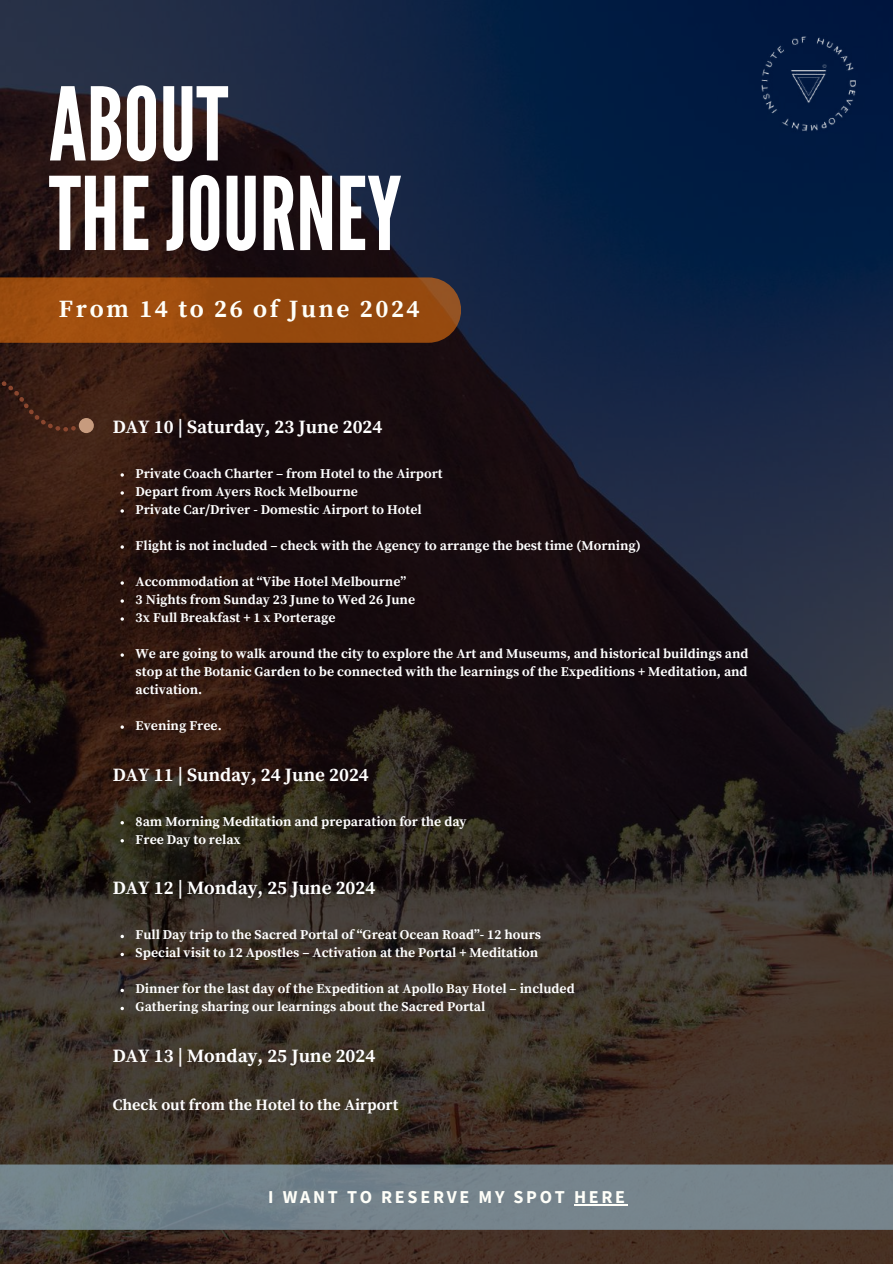
<style>
.page{position:relative;width:893px;height:1264px;background:#fff}
.page>*{position:absolute;margin:0;border:0;box-sizing:border-box;transform-origin:0 0}
.t1{font:101.1px/89.6px "League Gothic";color:#fff}
.t2{font:700 24.75px "Source Serif Pro";letter-spacing:.1em;color:#fffff9}
.t3{font:700 18.75px "Source Serif Pro";color:#fff}
.t4{font:700 18.15px "Source Sans Pro";letter-spacing:.15em;color:#fffff9}
.t5{font:700 15.75px "Source Serif Pro";color:#fff}
.t6{font:700 13.5px/18px "Source Serif Pro";color:#fff}
</style>
<div class="page">
<img style="left:0;top:0;width:892px;height:1263px">
<svg style="left:0;top:1164px;width:892px;height:65px;background:#73828a"></svg>
<svg style="left:0;top:277px;width:461px;height:66px;background:#964a0f"></svg>
<div style="left:79px;top:418px;width:15px;height:15px;background:#c79b7e;border-radius:50%"></div>
<svg style="left:0;top:374px;width:76px;height:57px;background:#3a1d14"></svg>
<img style="left:755px;top:36px;width:106px;height:95px">
<svg style="left:120px;top:473px;width:4px;height:3px"></svg>
<svg style="left:120px;top:491px;width:4px;height:3px"></svg>
<svg style="left:120px;top:509px;width:4px;height:3px"></svg>
<svg style="left:120px;top:545px;width:4px;height:3px"></svg>
<svg style="left:120px;top:581px;width:4px;height:3px"></svg>
<svg style="left:120px;top:599px;width:4px;height:3px"></svg>
<svg style="left:120px;top:617px;width:4px;height:3px"></svg>
<svg style="left:120px;top:653px;width:4px;height:3px"></svg>
<svg style="left:120px;top:725px;width:4px;height:3px"></svg>
<svg style="left:120px;top:821px;width:4px;height:3px"></svg>
<svg style="left:120px;top:839px;width:4px;height:3px"></svg>
<svg style="left:120px;top:934px;width:4px;height:4px"></svg>
<svg style="left:120px;top:952px;width:4px;height:4px"></svg>
<svg style="left:120px;top:988px;width:4px;height:4px"></svg>
<svg style="left:120px;top:1006px;width:4px;height:4px"></svg>
<hr style="left:574px;top:1203px;width:54px;height:1px;background:#fffff9">
<h1 class="t1" style="left:49px;top:82px;width:354px">ABOUT<br>THE JOURNEY</h1>
<h2 class="t2" style="left:59px;top:294px;width:362px">From 14 to 26 of June 2024</h2>
<h3 class="t3" style="left:113px;top:415px;width:271px">DAY 10 | Saturday, 23 June 2024</h3>
<p class="t6" style="left:136px;top:465px;width:308px">Private Coach Charter – from Hotel to the Airport<br>Depart from Ayers Rock Melbourne<br>Private Car/Driver - Domestic Airport to Hotel</p>
<p class="t6" style="left:136px;top:537px;width:506px">Flight is not included – check with the Agency to arrange the best time (Morning)</p>
<p class="t6" style="left:136px;top:573px;width:281px">Accommodation at “Vibe Hotel Melbourne”<br>3 Nights from Sunday 23 June to Wed 26 June<br>3x Full Breakfast + 1 x Porterage</p>
<p class="t6" style="left:136px;top:645px;width:614px;text-align:justify">We are going to walk around the city to explore the Art and Museums, and historical buildings and stop at the Botanic Garden to be connected with the learnings of the Expeditions + Meditation, and activation.</p>
<p class="t6" style="left:136px;top:717px;width:88px">Evening Free.</p>
<h3 class="t3" style="left:113px;top:763px;width:258px">DAY 11 | Sunday, 24 June 2024</h3>
<p class="t6" style="left:136px;top:812px;width:332px">8am Morning Meditation and preparation for the day<br>Free Day to relax</p>
<h3 class="t3" style="left:113px;top:877px;width:264px">DAY 12 | Monday, 25 June 2024</h3>
<p class="t6" style="left:136px;top:926px;width:407px">Full Day trip to the Sacred Portal of “Great Ocean Road”- 12 hours<br>Special visit to 12 Apostles – Activation at the Portal + Meditation</p>
<p class="t6" style="left:136px;top:980px;width:440px">Dinner for the last day of the Expedition at Apollo Bay Hotel – included<br>Gathering sharing our learnings about the Sacred Portal</p>
<h3 class="t3" style="left:113px;top:1044px;width:264px">DAY 13 | Monday, 25 June 2024</h3>
<p class="t5" style="left:113px;top:1095px;width:287px">Check out from the Hotel to the Airport</p>
<h3 class="t4" style="left:268px;top:1184px;width:358px">I WANT TO RESERVE MY SPOT HERE</h3>
</div>
